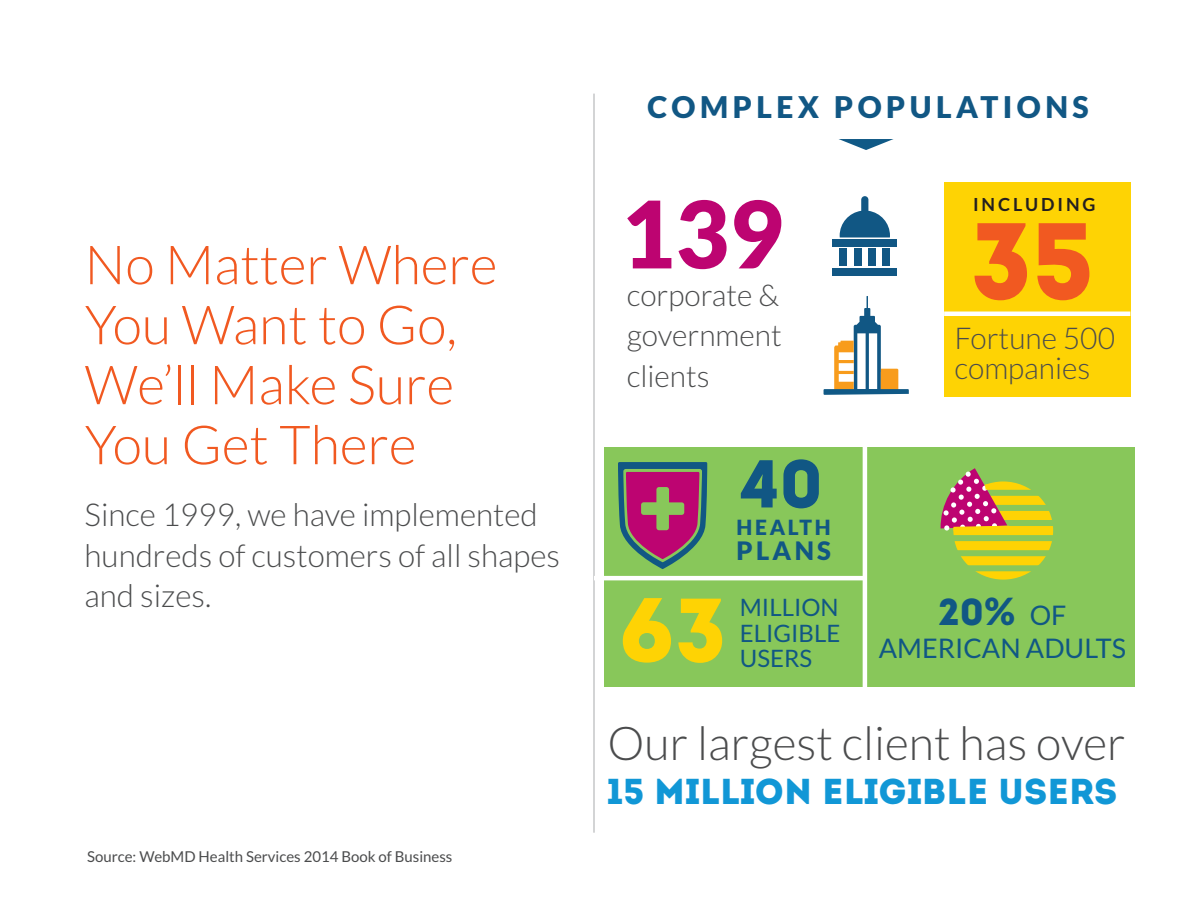
<style>
.page{position:relative;width:1188px;height:918px;background:#fff}
.page>*{position:absolute;margin:0;border:0;box-sizing:border-box;transform-origin:0 0}
.t1{font:108px "Intro";color:#f15921}
.t2{font:900 93px "Lato";color:#bd0471}
.t3{font:90px "Intro";color:#fed304}
.t4{font:67.5px "Intro";color:#115784}
.t5{font:300 54px/60px "Lato";color:#f15921}
.t6{font:300 46.5px "Lato";color:#4b4c4d}
.t7{font:37.5px "Intro";color:#115784}
.t8{font:36px "Intro";color:#1197d6}
.t9{font:300 31.5px/40.5px "Lato";color:#4b4c4d}
.t10{font:300 30px/40.5px "Lato";color:#4b4c4d;text-align:justify}
.t11{font:900 30px "Lato";letter-spacing:.15em;color:#115784}
.t12{font:27px "Lato";color:#115784}
.t13{font:900 25.5px "Lato";letter-spacing:.13em;color:#115784}
.t14{font:24px/25.5px "Lato";color:#115784;text-align:justify}
.t15{font:900 21px "Lato";letter-spacing:.13em;color:#115784}
.t16{font:700 18px "Lato";letter-spacing:.16em;color:#231f20}
.t17{font:15px "Lato";color:#4b4c4d}
.s1{font-family:"Lato";font-weight:900}
.s2{font-family:"Lato";font-size:27px}
</style>
<div class="page">
<div style="left:604px;top:447px;width:532px;height:240px;background:#88c75a"></div>
<div style="left:944px;top:182px;width:186px;height:214px;background:#fed304"></div>
<svg style="left:839px;top:139px;width:55px;height:11px"></svg>
<hr style="left:593px;top:94px;width:2px;height:739px;background:#c5c6c8">
<hr style="left:944px;top:312px;width:186px;height:4px;background:#fff">
<div style="left:840px;top:248px;width:7px;height:18px;background:#115784"></div>
<div style="left:854px;top:248px;width:7px;height:18px;background:#115784"></div>
<div style="left:868px;top:248px;width:8px;height:18px;background:#115784"></div>
<div style="left:883px;top:248px;width:7px;height:18px;background:#115784"></div>
<div style="left:832px;top:239px;width:65px;height:7px;background:#115784"></div>
<div style="left:832px;top:268px;width:65px;height:7px;background:#115784"></div>
<svg style="left:840px;top:196px;width:50px;height:41px"></svg>
<svg style="left:824px;top:296px;width:85px;height:99px"></svg>
<div style="left:953px;top:481px;width:100px;height:99px;background:#fed304;border-radius:50%"></div>
<div style="left:934px;top:490px;width:119px;height:6px;background:#88c75a"></div>
<div style="left:934px;top:505px;width:119px;height:6px;background:#88c75a"></div>
<div style="left:934px;top:520px;width:119px;height:6px;background:#88c75a"></div>
<div style="left:934px;top:535px;width:119px;height:6px;background:#88c75a"></div>
<div style="left:934px;top:550px;width:119px;height:6px;background:#88c75a"></div>
<div style="left:934px;top:565px;width:119px;height:6px;background:#88c75a"></div>
<svg style="left:940px;top:468px;width:73px;height:66px"></svg>
<hr style="left:863px;top:432px;width:4px;height:268px;background:#fff">
<svg style="left:618px;top:462px;width:89px;height:107px"></svg>
<hr style="left:594px;top:576px;width:271px;height:4px;background:#fff">
<p class="t5" style="left:85px;top:235px;width:414px">No Matter Where<br>You Want to Go,<br>We’ll Make Sure<br>You Get There</p>
<p class="t9" style="left:85px;top:495px;width:477px">Since 1999, we have implemented hundreds of customers of all shapes and sizes.</p>
<p class="t17" style="left:87px;top:848px;width:367px">Source: WebMD Health Services 2014 Book of Business</p>
<p class="t11" style="left:647px;top:90px;width:443px">COMPLEX POPULATIONS</p>
<p class="t2" style="left:621px;top:180px;width:163px">139</p>
<p class="t10" style="left:627px;top:275px;width:156px">corporate &amp; government clients</p>
<p class="t3" style="left:619px;top:576px;width:108px">63</p>
<p class="t4" style="left:739px;top:443px;width:86px">40</p>
<p class="t15" style="left:736px;top:515px;width:96px">HEALTH</p>
<p class="t13" style="left:736px;top:536px;width:96px">PLANS</p>
<p class="t14" style="left:740px;top:595px;width:102px">MILLION ELIGIBLE USERS</p>
<p class="t16" style="left:973px;top:194px;width:124px">INCLUDING</p>
<p class="t1" style="left:970px;top:196px;width:125px">35</p>
<p class="t10" style="left:954px;top:323px;width:162px;line-height:30px">Fortune 500 companies</p>
<p class="t7" style="left:939px;top:590px;width:130px">20<span class="s1">%</span> <span class="s2">OF</span></p>
<p class="t12" style="left:879px;top:633px;width:249px">AMERICAN ADULTS</p>
<p class="t6" style="left:608px;top:719px;width:520px">Our largest client has over</p>
<p class="t8" style="left:608px;top:769px;width:512px">15 MILLION ELIGIBLE USERS</p>
</div>
